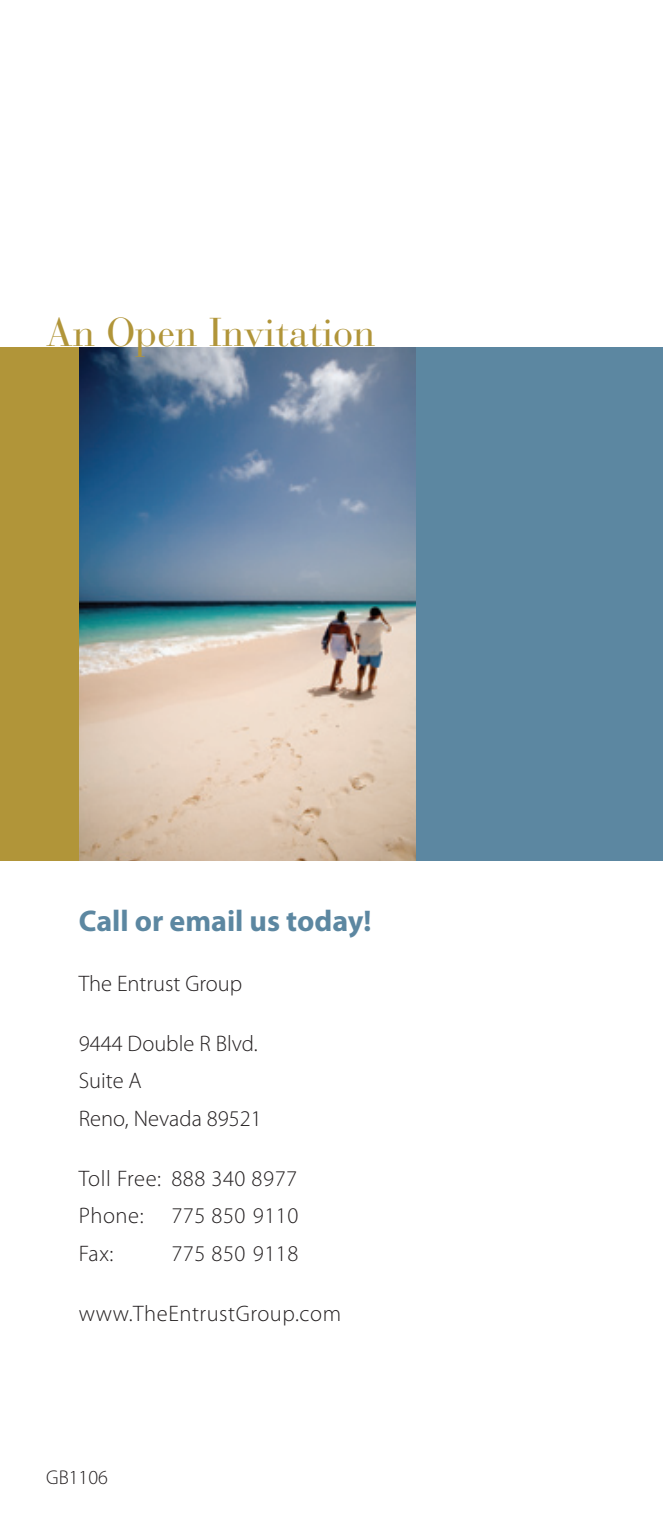
<style>
.page{position:relative;width:663px;height:1530px;background:#fff}
.page>*{position:absolute;margin:0;border:0;box-sizing:border-box;transform-origin:0 0}
.t1{font:40px "Bauer Bodoni";color:#b19539}
.t2{font:700 30px "Myriad Pro";color:#5c87a1}
.t3{font:300 22.5px/37.5px "Myriad Pro";letter-spacing:.02em;color:#231f20;text-align:justify}
.t4{font:300 22.5px/37.5px "Myriad Pro";color:#231f20}
.t5{font:300 20px "Myriad Pro";color:#231f20}
</style>
<div class="page">
<img style="left:79px;top:348px;width:337px;height:513px">
<div style="left:416px;top:348px;width:246px;height:513px;background:#5c87a1"></div>
<div style="left:0;top:348px;width:79px;height:513px;background:#b19539"></div>
<p class="t1" style="left:46px;top:308px;width:331px">An Open Invitation</p>
<p class="t2" style="left:79px;top:901px;width:294px">Call or email us today!</p>
<p class="t4" style="left:79px;top:964px;width:165px">The Entrust Group</p>
<p class="t4" style="left:79px;top:1024px;width:184px">9444 Double R Blvd.<br>Suite A<br>Reno, Nevada 89521</p>
<p class="t3" style="left:79px;top:1159px;width:221px">Toll Free: 888 340 8977<br>Phone: 775 850 9110<br>Fax:</p>
<p class="t3" style="left:171px;top:1234px;width:128px">775 850 9118</p>
<p class="t3" style="left:79px;top:1294px;width:264px">www.TheEntrustGroup.com</p>
<p class="t5" style="left:46px;top:1466px;width:63px">GB1106</p>
</div>
